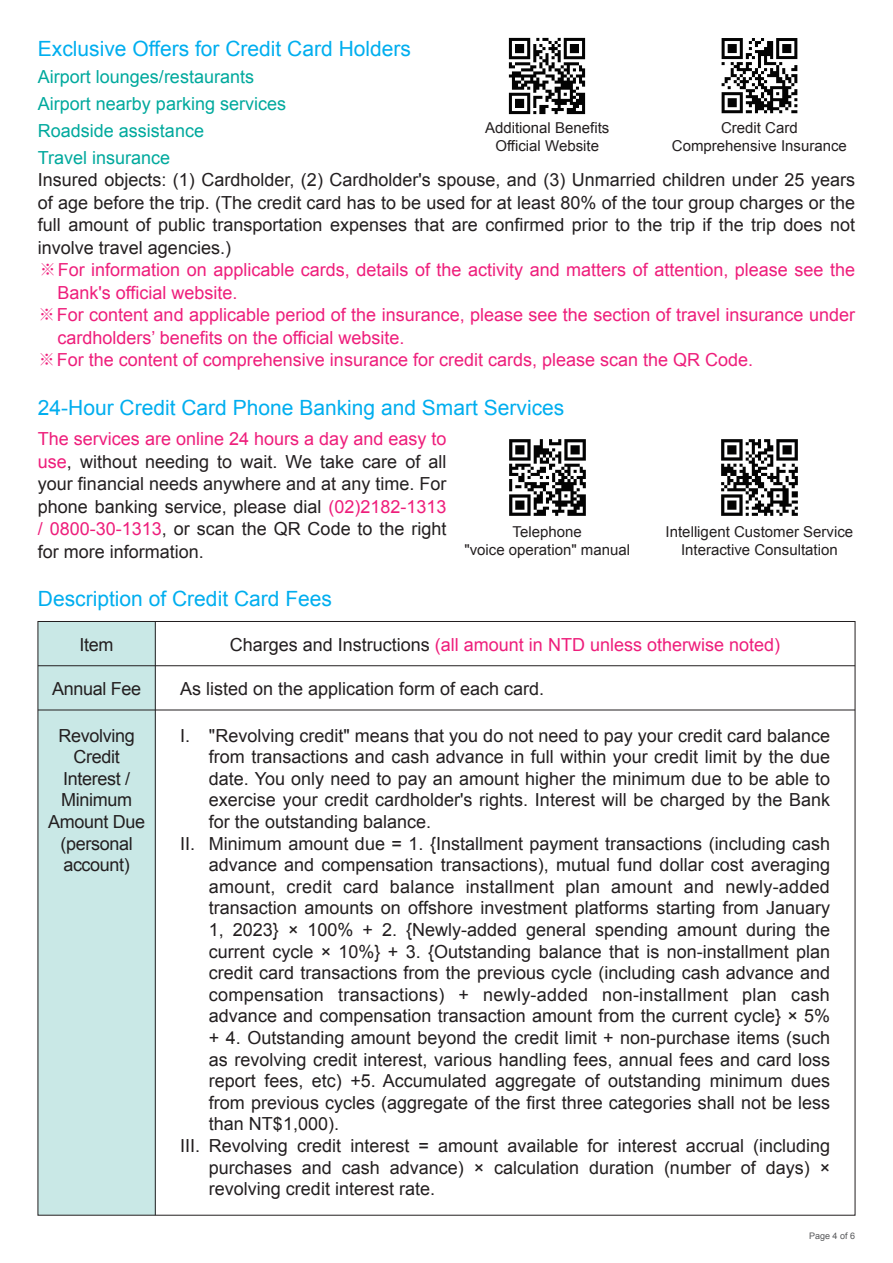
<style>
.page{position:relative;width:893px;height:1263px;background:#fff}
.page>*{position:absolute;margin:0;border:0;box-sizing:border-box;transform-origin:0 0}
.t1{font:21px "Arial";color:#00aeef}
.t2{font:18px/21.6px "Arial";color:#231f20;text-align:justify}
.t3{font:18px "Arial";color:#ee1e7b}
.t4{font:18px/27px "Arial";color:#00a99d}
.t5{font:18px/21.6px "Arial";letter-spacing:-.02em;color:#231f20;text-align:center}
.t6{font:15px/18px "Arial";color:#231f20;text-align:center}
.t7{font:9px "Arial";color:#57585a}
.s1{font-family:"Adobe Ming Std";font-weight:300}
.s2{color:#ee1e7b}
.s3{color:#231f20}
</style>
<div class="page">
<img style="left:509px;top:439px;width:76px;height:77px">
<img style="left:721px;top:439px;width:77px;height:77px">
<img style="left:509px;top:37px;width:76px;height:77px">
<img style="left:721px;top:38px;width:77px;height:76px">
<div style="left:38px;top:621px;width:117px;height:594px;background:#c9e8e6"></div>
<hr style="left:38px;top:710px;width:817px;height:1px;background:#231f20">
<hr style="left:38px;top:665px;width:817px;height:1px;background:#231f20">
<hr style="left:155px;top:621px;width:1px;height:594px;background:#231f20">
<p class="t1" style="left:38px;top:34px;width:375px">Exclusive Offers for Credit Card Holders</p>
<p class="t4" style="left:38px;top:63px;width:250px">Airport lounges/restaurants<br>Airport nearby parking services<br>Roadside assistance<br>Travel insurance</p>
<p class="t2" style="left:38px;top:169px;width:819px">Insured objects: (1) Cardholder, (2) Cardholder's spouse, and (3) Unmarried children under 25 years</p>
<p class="t2" style="left:38px;top:192px;width:819px">of age before the trip. (The credit card has to be used for at least 80% of the tour group charges or the</p>
<p class="t2" style="left:38px;top:214px;width:819px">full amount of public transportation expenses that are confirmed prior to the trip if the trip does not</p>
<p class="t2" style="left:38px;top:237px;width:195px">involve travel agencies.)</p>
<p class="t3" style="left:39px;top:258px;width:818px"><span class="s1">※</span>For information on applicable cards, details of the activity and matters of attention, please see the</p>
<p class="t3" style="left:57px;top:280px;width:182px">Bank's official website.</p>
<p class="t3" style="left:38px;top:303px;width:819px"><span class="s1">※</span>For content and applicable period of the insurance, please see the section of travel insurance under</p>
<p class="t3" style="left:57px;top:325px;width:349px">cardholders’ benefits on the official website.</p>
<p class="t3" style="left:38px;top:348px;width:717px"><span class="s1">※</span>For the content of comprehensive insurance for credit cards, please scan the QR Code.</p>
<p class="t6" style="left:485px;top:119px;width:126px">Additional Benefits<br>Official Website</p>
<p class="t6" style="left:672px;top:119px;width:177px">Credit Card<br>Comprehensive Insurance</p>
<p class="t1" style="left:38px;top:394px;width:528px">24-Hour Credit Card Phone Banking and Smart Services</p>
<p class="t2" style="left:38px;top:428px;width:410px;line-height:22.5px"><span class="s2">The services are online 24 hours a day and easy to use</span>, without needing to wait. We take care of all your financial needs anywhere and at any time. For phone banking service, please dial <span class="s2">(02)2182-1313 / 0800-30-1313</span>, or scan the QR Code to the right for more information.</p>
<p class="t6" style="left:464px;top:523px;width:167px">Telephone<br>"voice operation" manual</p>
<p class="t6" style="left:666px;top:523px;width:189px">Intelligent Customer Service<br>Interactive Consultation</p>
<p class="t1" style="left:38px;top:585px;width:296px">Description of Credit Card Fees</p>
<p class="t2" style="left:80px;top:634px;width:35px">Item</p>
<p class="t3" style="left:230px;top:633px;width:552px"><span class="s3">Charges and Instructions</span> (all amount in NTD unless otherwise noted)</p>
<p class="t5" style="left:52px;top:678px;width:90px">Annual Fee</p>
<p class="t2" style="left:180px;top:678px;width:366px">As listed on the application form of each card.</p>
<p class="t5" style="left:48px;top:725px;width:98px">Revolving<br>Credit<br>Interest /<br>Minimum<br>Amount Due (personal account)</p>
<p class="t2" style="left:180px;top:725px;width:12px">I.</p>
<p class="t2" style="left:209px;top:725px;width:623px;text-align:left">"Revolving credit" means that you do not need to pay your credit card balance from transactions and cash advance in full within your credit limit by the due date. You only need to pay an amount higher the minimum due to be able to exercise your credit cardholder's rights. Interest will be charged by the Bank for the outstanding balance.<br>Minimum amount due = 1. {Installment payment transactions (including cash advance and compensation transactions), mutual fund dollar cost averaging amount, credit card balance installment plan amount and newly-added transaction amounts on offshore investment platforms starting from January 1, 2023} × 100% + 2. {Newly-added general spending amount during the current cycle × 10%} + 3. {Outstanding balance that is non-installment plan credit card transactions from the previous cycle (including cash advance and compensation transactions) + newly-added non-installment plan cash advance and compensation transaction amount from the current cycle} × 5% + 4. Outstanding amount beyond the credit limit + non-purchase items (such as revolving credit interest, various handling fees, annual fees and card loss report fees, etc) +5. Accumulated aggregate of outstanding minimum dues from previous cycles (aggregate of the first three categories shall not be less than NT$1,000).<br>Revolving credit interest = amount available for interest accrual (including purchases and cash advance) × calculation duration (number of days) × revolving credit interest rate.</p>
<p class="t2" style="left:180px;top:833px;width:17px">II.</p>
<p class="t2" style="left:180px;top:1135px;width:22px">III.</p>
<p class="t7" style="left:809px;top:1230px;width:48px">Page 4 of 6</p>
</div>
